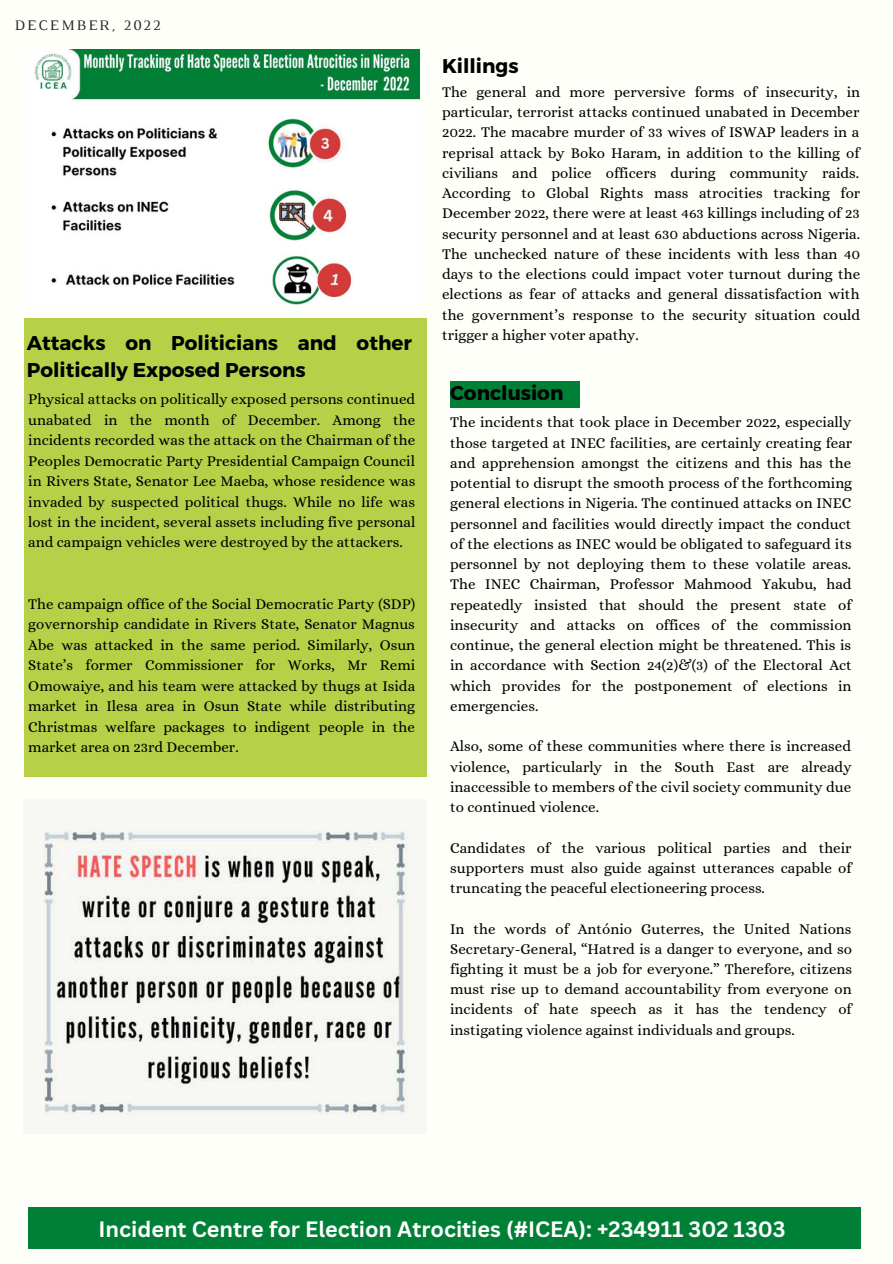
<style>
.page{position:relative;width:893px;height:1264px;background:#fff}
.page>*{position:absolute;margin:0;border:0;box-sizing:border-box;transform-origin:0 0}
.t1{font:700 21.6px "Canva Sans";color:#fff}
.t2{font:700 19.95px/27px "Montserrat";color:#000}
.t3{font:15px/20.2px "Alice";color:#000;text-align:justify}
.t4{font:14.85px "Luthier";letter-spacing:.14em;color:#222}
</style>
<div class="page">
<div style="left:0;top:0;width:892px;height:1262px;background:#fffff9"></div>
<div style="left:24px;top:318px;width:402px;height:459px;background:#b6d148"></div>
<div style="left:450px;top:381px;width:129px;height:27px;background:#008037"></div>
<div style="left:28px;top:1207px;width:832px;height:41px;background:#008037"></div>
<img style="left:43px;top:824px;width:371px;height:291px">
<img style="left:34px;top:49px;width:385px;height:256px">
<p class="t4" style="left:15px;top:16px;width:147px">DECEMBER, 2022</p>
<h2 class="t2" style="left:27px;top:329px;width:386px">Attacks on Politicians and other<br>Politically Exposed Persons</h2>
<p class="t3" style="left:28px;top:389px;width:388px">Physical attacks on politically exposed persons continued unabated in the month of December. Among the incidents recorded was the attack on the Chairman of the Peoples Democratic Party Presidential Campaign Council in Rivers State, Senator Lee Maeba, whose residence was invaded by suspected political thugs. While no life was lost in the incident, several assets including five personal and campaign vehicles were destroyed by the attackers.</p>
<p class="t3" style="left:28px;top:594px;width:388px">The campaign office of the Social Democratic Party (SDP) governorship candidate in Rivers State, Senator Magnus Abe was attacked in the same period. Similarly, Osun State’s former Commissioner for Works, Mr Remi Omowaiye, and his team were attacked by thugs at Isida market in Ilesa area in Osun State while distributing Christmas welfare packages to indigent people in the market area on 23rd December.</p>
<h2 class="t2" style="left:442px;top:53px;width:78px">Killings</h2>
<p class="t3" style="left:442px;top:83px;width:419px">The general and more perversive forms of insecurity, in particular, terrorist attacks continued unabated in December 2022. The macabre murder of 33 wives of ISWAP leaders in a reprisal attack by Boko Haram, in addition to the killing of civilians and police officers during community raids.<br>According to Global Rights mass atrocities tracking for December 2022, there were at least 463 killings including of 23 security personnel and at least 630 abductions across Nigeria.<br>The unchecked nature of these incidents with less than 40 days to the elections could impact voter turnout during the elections as fear of attacks and general dissatisfaction with the government’s response to the security situation could trigger a higher voter apathy.</p>
<h2 class="t2" style="left:450px;top:379px;width:115px">Conclusion</h2>
<p class="t3" style="left:450px;top:413px;width:403px">The incidents that took place in December 2022, especially those targeted at INEC facilities, are certainly creating fear and apprehension amongst the citizens and this has the potential to disrupt the smooth process of the forthcoming general elections in Nigeria. The continued attacks on INEC personnel and facilities would directly impact the conduct of the elections as INEC would be obligated to safeguard its personnel by not deploying them to these volatile areas.<br>The INEC Chairman, Professor Mahmood Yakubu, had repeatedly insisted that should the present state of insecurity and attacks on offices of the commission continue, the general election might be threatened. This is in accordance with Section 24(2)&amp;(3) of the Electoral Act which provides for the postponement of elections in emergencies.</p>
<p class="t3" style="left:450px;top:737px;width:403px">Also, some of these communities where there is increased violence, particularly in the South East are already inaccessible to members of the civil society community due to continued violence.</p>
<p class="t3" style="left:450px;top:838px;width:403px">Candidates of the various political parties and their supporters must also guide against utterances capable of truncating the peaceful electioneering process.</p>
<p class="t3" style="left:450px;top:919px;width:403px">In the words of António Guterres, the United Nations Secretary-General, “Hatred is a danger to everyone, and so fighting it must be a job for everyone.” Therefore, citizens must rise up to demand accountability from everyone on incidents of hate speech as it has the tendency of instigating violence against individuals and groups.</p>
<h1 class="t1" style="left:98px;top:1215px;width:688px">Incident Centre for Election Atrocities (#ICEA): +234911 302 1303</h1>
</div>
